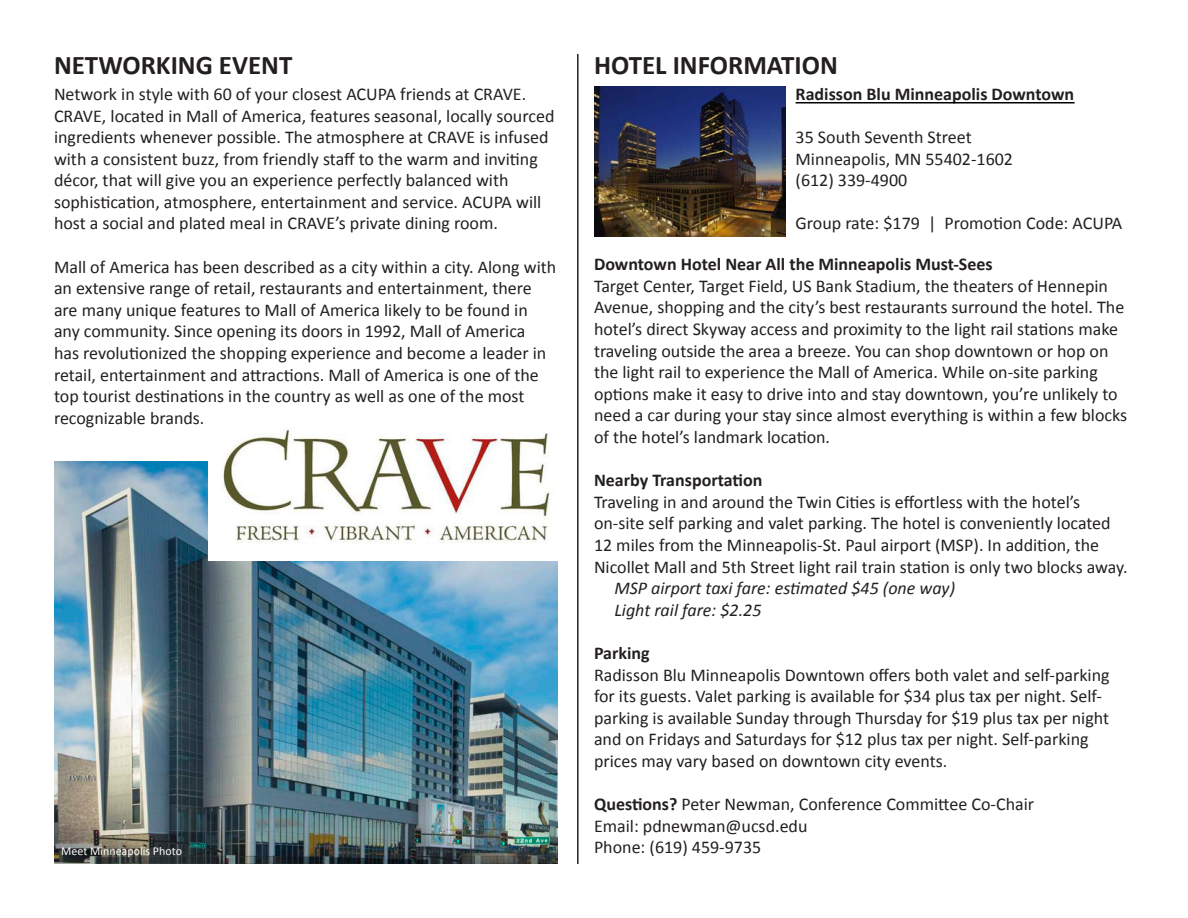
<style>
.page{position:relative;width:1188px;height:918px;background:#fff}
.page>*{position:absolute;margin:0;border:0;box-sizing:border-box;transform-origin:0 0}
.t1{font:700 27px "Calibri";color:#231f20}
.t2{font:18px/21.6px "Calibri";color:#231f20}
.t3{font:700 18px "Calibri";color:#231f20}
.t4{font:italic 18px "Calibri";color:#231f20}
.t5{font:12px "Calibri";color:#fff}
.s1{font-weight:700}
</style>
<div class="page">
<hr style="left:577px;top:54px;width:2px;height:810px;background:#231f20">
<img style="left:594px;top:86px;width:192px;height:150px">
<img style="left:54px;top:461px;width:504px;height:403px">
<img style="left:209px;top:428px;width:349px;height:132px">
<hr style="left:796px;top:102px;width:279px;height:2px;background:#000">
<p class="t1" style="left:54px;top:46px;width:240px">NETWORKING EVENT</p>
<p class="t2" style="left:54px;top:83px;width:502px">Network in style with 60 of your closest ACUPA friends at CRAVE.<br>CRAVE, located in Mall of America, features seasonal, locally sourced ingredients whenever possible. The atmosphere at CRAVE is infused with a consistent buzz, from friendly staff to the warm and inviting décor, that will give you an experience perfectly balanced with sophistication, atmosphere, entertainment and service. ACUPA will host a social and plated meal in CRAVE’s private dining room.</p>
<p class="t2" style="left:54px;top:255px;width:504px">Mall of America has been described as a city within a city. Along with an extensive range of retail, restaurants and entertainment, there are many unique features to Mall of America likely to be found in any community. Since opening its doors in 1992, Mall of America<br>has revolutionized the shopping experience and become a leader in retail, entertainment and attractions. Mall of America is one of the top tourist destinations in the country as well as one of the most recognizable brands.</p>
<p class="t3" style="left:594px;top:251px;width:400px">Downtown Hotel Near All the Minneapolis Must-Sees</p>
<p class="t1" style="left:594px;top:46px;width:245px">HOTEL INFORMATION</p>
<p class="t3" style="left:796px;top:81px;width:280px">Radisson Blu Minneapolis Downtown</p>
<p class="t2" style="left:796px;top:126px;width:178px">35 South Seventh Street</p>
<p class="t2" style="left:796px;top:147px;width:219px">Minneapolis, MN 55402-1602</p>
<p class="t2" style="left:796px;top:169px;width:113px">(612) 339-4900</p>
<p class="t2" style="left:796px;top:212px;width:328px">Group rate: $179 | Promotion Code: ACUPA</p>
<p class="t2" style="left:594px;top:275px;width:535px">Target Center, Target Field, US Bank Stadium, the theaters of Hennepin Avenue, shopping and the city’s best restaurants surround the hotel. The hotel’s direct Skyway access and proximity to the light rail stations make traveling outside the area a breeze. You can shop downtown or hop on the light rail to experience the Mall of America. While on-site parking options make it easy to drive into and stay downtown, you’re unlikely to need a car during your stay since almost everything is within a few blocks of the hotel’s landmark location.</p>
<p class="t3" style="left:594px;top:467px;width:170px">Nearby Transportation</p>
<p class="t2" style="left:594px;top:491px;width:535px">Traveling in and around the Twin Cities is effortless with the hotel’s on-site self parking and valet parking. The hotel is conveniently located 12 miles from the Minneapolis-St. Paul airport (MSP). In addition, the Nicollet Mall and 5th Street light rail train station is only two blocks away.</p>
<p class="t4" style="left:614px;top:576px;width:342px">MSP airport taxi fare: estimated $45 (one way)</p>
<p class="t4" style="left:614px;top:597px;width:149px">Light rail fare: $2.25</p>
<p class="t3" style="left:594px;top:640px;width:57px">Parking</p>
<p class="t2" style="left:594px;top:663px;width:517px">Radisson Blu Minneapolis Downtown offers both valet and self-parking for its guests. Valet parking is available for $34 plus tax per night. Self&shy;parking is available Sunday through Thursday for $19 plus tax per night and on Fridays and Saturdays for $12 plus tax per night. Self-parking prices may vary based on downtown city events.</p>
<p class="t2" style="left:594px;top:793px;width:442px"><span class="s1">Questions?</span> Peter Newman, Conference Committee Co-Chair</p>
<p class="t2" style="left:594px;top:815px;width:215px">Email: pdnewman@ucsd.edu</p>
<p class="t2" style="left:594px;top:836px;width:169px">Phone: (619) 459-9735</p>
<p class="t5" style="left:61px;top:843px;width:122px">Meet Minneapolis Photo</p>
</div>
